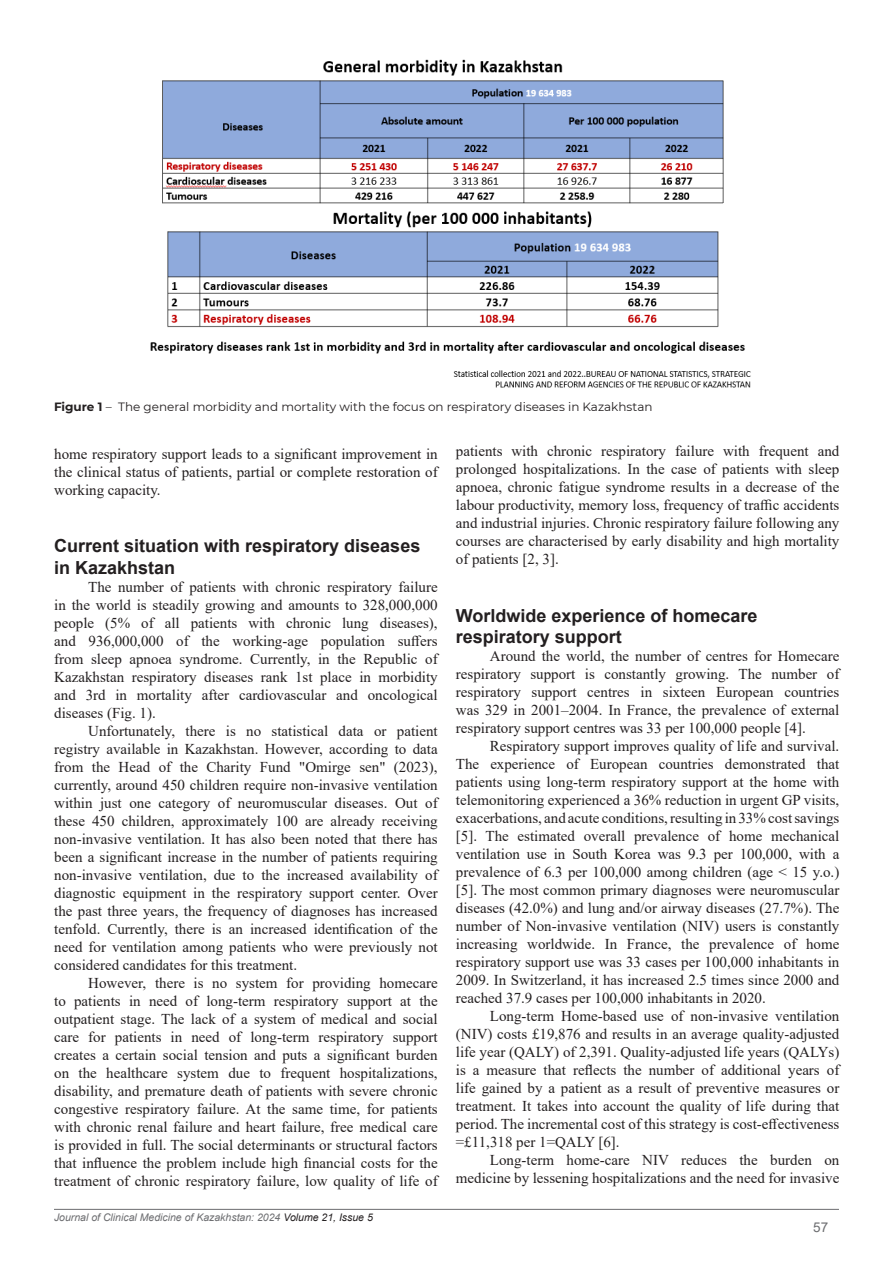
<style>
.page{position:relative;width:893px;height:1263px;background:#fff}
.page>*{position:absolute;margin:0;border:0;box-sizing:border-box;transform-origin:0 0}
.iwndegi_bas_takrip{font:700 18px/21.6px "Arial";color:#231f20}
.negiz_matin{font:15px/18px "Times New Roman";color:#231f20;text-align:justify}
.t1{font:13.5px "Arial";color:#6c6d70}
.negiz_matin-2{font:12px "Montserrat";color:#231f20}
.t2{font:italic 10.5px "Arial";color:#6c6d70}
.s1{font-weight:700}
.s2{color:#231f20}
</style>
<div class="page">
<hr style="left:54px;top:1209px;width:785px;height:1px;background:#6c6d70">
<img style="left:150px;top:59px;width:601px;height:329px">
<p class="negiz_matin-2" style="left:54px;top:398px;width:600px"><span class="s1">Figure 1</span> – The general morbidity and mortality with the focus on respiratory diseases in Kazakhstan</p>
<p class="negiz_matin" style="left:54px;top:444px;width:385px">home respiratory support leads to a significant improvement in the clinical status of patients, partial or complete restoration of working capacity.</p>
<p class="iwndegi_bas_takrip" style="left:54px;top:535px;width:368px">Current situation with respiratory diseases in Kazakhstan</p>
<p class="negiz_matin" style="left:54px;top:577px;width:385px;text-indent:34px">The number of patients with chronic respiratory failure in the world is steadily growing and amounts to 328,000,000 people (5% of all patients with chronic lung diseases), and 936,000,000 of the working-age population suffers from sleep apnoea syndrome. Currently, in the Republic of Kazakhstan respiratory diseases rank 1st place in morbidity and 3rd in mortality after cardiovascular and oncological diseases (Fig. 1).</p>
<p class="negiz_matin" style="left:54px;top:721px;width:385px;text-indent:34px">Unfortunately, there is no statistical data or patient registry available in Kazakhstan. However, according to data from the Head of the Charity Fund "Omirge sen" (2023), currently, around 450 children require non-invasive ventilation within just one category of neuromuscular diseases. Out of these 450 children, approximately 100 are already receiving non-invasive ventilation. It has also been noted that there has been a significant increase in the number of patients requiring non-invasive ventilation, due to the increased availability of diagnostic equipment in the respiratory support center. Over the past three years, the frequency of diagnoses has increased tenfold. Currently, there is an increased identification of the need for ventilation among patients who were previously not considered candidates for this treatment.</p>
<p class="negiz_matin" style="left:54px;top:973px;width:385px;text-indent:34px">However, there is no system for providing homecare to patients in need of long-term respiratory support at the outpatient stage. The lack of a system of medical and social care for patients in need of long-term respiratory support creates a certain social tension and puts a significant burden on the healthcare system due to frequent hospitalizations, disability, and premature death of patients with severe chronic congestive respiratory failure. At the same time, for patients with chronic renal failure and heart failure, free medical care is provided in full. The social determinants or structural factors that influence the problem include high financial costs for the treatment of chronic respiratory failure, low quality of life of</p>
<p class="t2" style="left:54px;top:1210px;width:320px">Journal of Clinical Medicine of Kazakhstan: 2024 <span class="s2">Volume 21, Issue 5</span></p>
<p class="negiz_matin" style="left:456px;top:441px;width:385px">patients with chronic respiratory failure with frequent and prolonged hospitalizations. In the case of patients with sleep apnoea, chronic fatigue syndrome results in a decrease of the labour productivity, memory loss, frequency of traffic accidents and industrial injuries. Chronic respiratory failure following any courses are characterised by early disability and high mortality of patients [2, 3].</p>
<p class="iwndegi_bas_takrip" style="left:456px;top:605px;width:303px">Worldwide experience of homecare respiratory support</p>
<p class="negiz_matin" style="left:456px;top:647px;width:385px;text-indent:34px">Around the world, the number of centres for Homecare respiratory support is constantly growing. The number of respiratory support centres in sixteen European countries was 329 in 2001–2004. In France, the prevalence of external respiratory support centres was 33 per 100,000 people [4].</p>
<p class="negiz_matin" style="left:456px;top:737px;width:385px;text-indent:34px">Respiratory support improves quality of life and survival.<br>The experience of European countries demonstrated that patients using long-term respiratory support at the home with telemonitoring experienced a 36% reduction in urgent GP visits, exacerbations, and acute conditions, resulting in 33% cost savings [5]. The estimated overall prevalence of home mechanical ventilation use in South Korea was 9.3 per 100,000, with a prevalence of 6.3 per 100,000 among children (age &lt; 15 y.o.) [5]. The most common primary diagnoses were neuromuscular diseases (42.0%) and lung and/or airway diseases (27.7%). The number of Non-invasive ventilation (NIV) users is constantly increasing worldwide. In France, the prevalence of home respiratory support use was 33 cases per 100,000 inhabitants in 2009. In Switzerland, it has increased 2.5 times since 2000 and reached 37.9 cases per 100,000 inhabitants in 2020.</p>
<p class="negiz_matin" style="left:456px;top:1007px;width:385px;text-indent:34px">Long-term Home-based use of non-invasive ventilation (NIV) costs £19,876 and results in an average quality-adjusted life year (QALY) of 2,391. Quality-adjusted life years (QALYs) is a measure that reflects the number of additional years of life gained by a patient as a result of preventive measures or treatment. It takes into account the quality of life during that period. The incremental cost of this strategy is cost-effectiveness =£11,318 per 1=QALY [6].</p>
<p class="negiz_matin" style="left:456px;top:1151px;width:385px;text-align:right">Long-term home-care NIV reduces the burden on medicine by lessening hospitalizations and the need for invasive</p>
<p class="t1" style="left:813px;top:1217px;width:17px">57</p>
</div>
